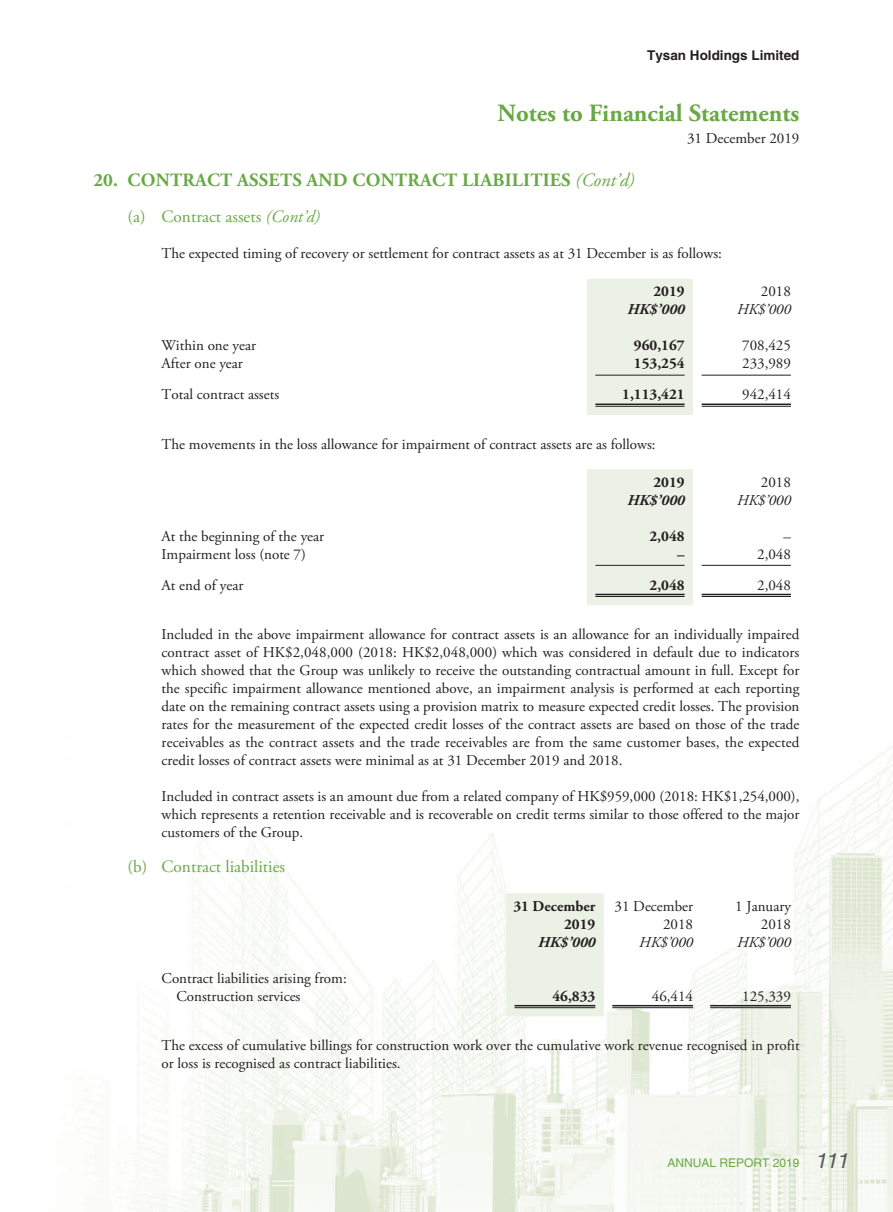
<style>
.page{position:relative;width:893px;height:1212px;background:#fff}
.page>*{position:absolute;margin:0;border:0;box-sizing:border-box;transform-origin:0 0}
.t1{font:700 24.75px "Adobe Garamond Pro";color:#69a944}
.t2{font:italic 21px "Helvetica LT Std";color:#58595b}
.t3{font:700 18.75px "Adobe Garamond Pro";letter-spacing:.015em;color:#69a944}
.t4{font:17.25px "Adobe Garamond Pro";color:#69a944}
.t5{font:15px/18px "Adobe Garamond Pro";color:#231f20;text-align:justify}
.t6{font:700 15px "Adobe Garamond Pro";color:#231f20}
.t7{font:italic 15px "Adobe Garamond Pro";color:#231f20}
.t8{font:italic 700 15px "Adobe Garamond Pro";color:#231f20}
.t9{font:700 13.5px "Helvetica LT Std";color:#231f20}
.t10{font:12px "Helvetica LT Std";color:#69a944}
.s1{font-weight:400;font-style:italic}
.s2{font-style:italic}
</style>
<div class="page">
<img style="left:134px;top:374px;width:759px;height:838px">
<div style="left:587px;top:279px;width:106px;height:136px;background:#ecf1e5"></div>
<hr style="left:595px;top:375px;width:90px;height:1px;background:#231f20">
<hr style="left:702px;top:375px;width:89px;height:1px;background:#231f20">
<hr style="left:595px;top:403px;width:90px;height:2px;background:#231f20">
<hr style="left:595px;top:406px;width:90px;height:1px;background:#231f20">
<hr style="left:702px;top:403px;width:89px;height:2px;background:#231f20">
<hr style="left:702px;top:406px;width:89px;height:1px;background:#231f20">
<div style="left:587px;top:469px;width:106px;height:136px;background:#ecf1e5"></div>
<hr style="left:595px;top:565px;width:90px;height:1px;background:#231f20">
<hr style="left:702px;top:565px;width:89px;height:1px;background:#231f20">
<hr style="left:595px;top:594px;width:90px;height:1px;background:#231f20">
<hr style="left:595px;top:596px;width:90px;height:1px;background:#231f20">
<hr style="left:702px;top:594px;width:89px;height:1px;background:#231f20">
<hr style="left:702px;top:596px;width:89px;height:1px;background:#231f20">
<div style="left:506px;top:893px;width:98px;height:123px;background:#ecf1e5"></div>
<hr style="left:514px;top:1005px;width:81px;height:1px;background:#231f20">
<hr style="left:514px;top:1007px;width:81px;height:1px;background:#231f20">
<hr style="left:612px;top:1005px;width:81px;height:1px;background:#231f20">
<hr style="left:612px;top:1007px;width:81px;height:1px;background:#231f20">
<hr style="left:710px;top:1005px;width:81px;height:1px;background:#231f20">
<hr style="left:710px;top:1007px;width:81px;height:1px;background:#231f20">
<p class="t9" style="left:647px;top:50px;width:154px">Tysan Holdings Limited</p>
<h1 class="t1" style="left:498px;top:103px;width:303px">Notes to Financial Statements</h1>
<p class="t5" style="left:687px;top:132px;width:114px">31 December 2019</p>
<p class="t3" style="left:94px;top:172px;width:543px">20. CONTRACT ASSETS AND CONTRACT LIABILITIES <span class="s1">(Cont’d)</span></p>
<p class="t4" style="left:128px;top:210px;width:194px">(a) Contract assets <span class="s2">(Cont’d)</span></p>
<p class="t5" style="left:162px;top:248px;width:562px">The expected timing of recovery or settlement for contract assets as at 31 December is as follows:</p>
<p class="t6" style="left:653px;top:285px;width:33px">2019</p>
<p class="t5" style="left:761px;top:286px;width:32px">2018</p>
<p class="t8" style="left:627px;top:304px;width:59px">HK$’000</p>
<p class="t7" style="left:737px;top:304px;width:55px">HK$’000</p>
<p class="t5" style="left:162px;top:340px;width:96px">Within one year</p>
<p class="t6" style="left:634px;top:339px;width:52px">960,167</p>
<p class="t5" style="left:742px;top:340px;width:50px">708,425</p>
<p class="t5" style="left:162px;top:358px;width:83px">After one year</p>
<p class="t6" style="left:634px;top:357px;width:52px">153,254</p>
<p class="t5" style="left:742px;top:358px;width:50px">233,989</p>
<p class="t5" style="left:162px;top:389px;width:119px">Total contract assets</p>
<p class="t6" style="left:622px;top:388px;width:64px">1,113,421</p>
<p class="t5" style="left:742px;top:389px;width:50px">942,414</p>
<p class="t5" style="left:162px;top:438px;width:496px">The movements in the loss allowance for impairment of contract assets are as follows:</p>
<p class="t6" style="left:653px;top:476px;width:33px">2019</p>
<p class="t5" style="left:761px;top:476px;width:32px">2018</p>
<p class="t8" style="left:627px;top:494px;width:59px">HK$’000</p>
<p class="t7" style="left:737px;top:494px;width:55px">HK$’000</p>
<p class="t5" style="left:162px;top:530px;width:164px">At the beginning of the year</p>
<p class="t6" style="left:649px;top:530px;width:37px">2,048</p>
<p class="t5" style="left:783px;top:530px;width:9px">–</p>
<p class="t5" style="left:162px;top:548px;width:146px">Impairment loss (note 7)</p>
<p class="t6" style="left:677px;top:548px;width:9px">–</p>
<p class="t5" style="left:757px;top:548px;width:35px">2,048</p>
<p class="t5" style="left:162px;top:579px;width:83px">At end of year</p>
<p class="t6" style="left:649px;top:579px;width:37px">2,048</p>
<p class="t5" style="left:757px;top:579px;width:35px">2,048</p>
<p class="t5" style="left:162px;top:628px;width:639px">Included in the above impairment allowance for contract assets is an allowance for an individually impaired contract asset of HK$2,048,000 (2018: HK$2,048,000) which was considered in default due to indicators which showed that the Group was unlikely to receive the outstanding contractual amount in full. Except for the specific impairment allowance mentioned above, an impairment analysis is performed at each reporting date on the remaining contract assets using a provision matrix to measure expected credit losses. The provision rates for the measurement of the expected credit losses of the contract assets are based on those of the trade receivables as the contract assets and the trade receivables are from the same customer bases, the expected credit losses of contract assets were minimal as at 31 December 2019 and 2018.</p>
<p class="t5" style="left:162px;top:790px;width:639px">Included in contract assets is an amount due from a related company of HK$959,000 (2018: HK$1,254,000), which represents a retention receivable and is recoverable on credit terms similar to those offered to the major customers of the Group.</p>
<p class="t4" style="left:128px;top:860px;width:159px">(b) Contract liabilities</p>
<p class="t6" style="left:513px;top:900px;width:83px">31 December</p>
<p class="t5" style="left:615px;top:900px;width:80px">31 December</p>
<p class="t5" style="left:735px;top:900px;width:57px">1 January</p>
<p class="t6" style="left:564px;top:918px;width:33px">2019</p>
<p class="t5" style="left:663px;top:918px;width:32px">2018</p>
<p class="t5" style="left:761px;top:918px;width:32px">2018</p>
<p class="t8" style="left:538px;top:936px;width:59px">HK$’000</p>
<p class="t7" style="left:639px;top:936px;width:55px">HK$’000</p>
<p class="t7" style="left:737px;top:936px;width:55px">HK$’000</p>
<p class="t5" style="left:176px;top:972px;width:172px;text-indent:-15px">Contract liabilities arising from:<br>Construction services</p>
<p class="t6" style="left:552px;top:990px;width:44px">46,833</p>
<p class="t5" style="left:652px;top:990px;width:43px">46,414</p>
<p class="t5" style="left:742px;top:990px;width:50px">125,339</p>
<p class="t5" style="left:162px;top:1039px;width:640px">The excess of cumulative billings for construction work over the cumulative work revenue recognised in profit or loss is recognised as contract liabilities.</p>
<p class="t10" style="left:667px;top:1158px;width:134px">ANNUAL REPORT 2019</p>
<h2 class="t2" style="left:816px;top:1148px;width:35px">111</h2>
</div>
